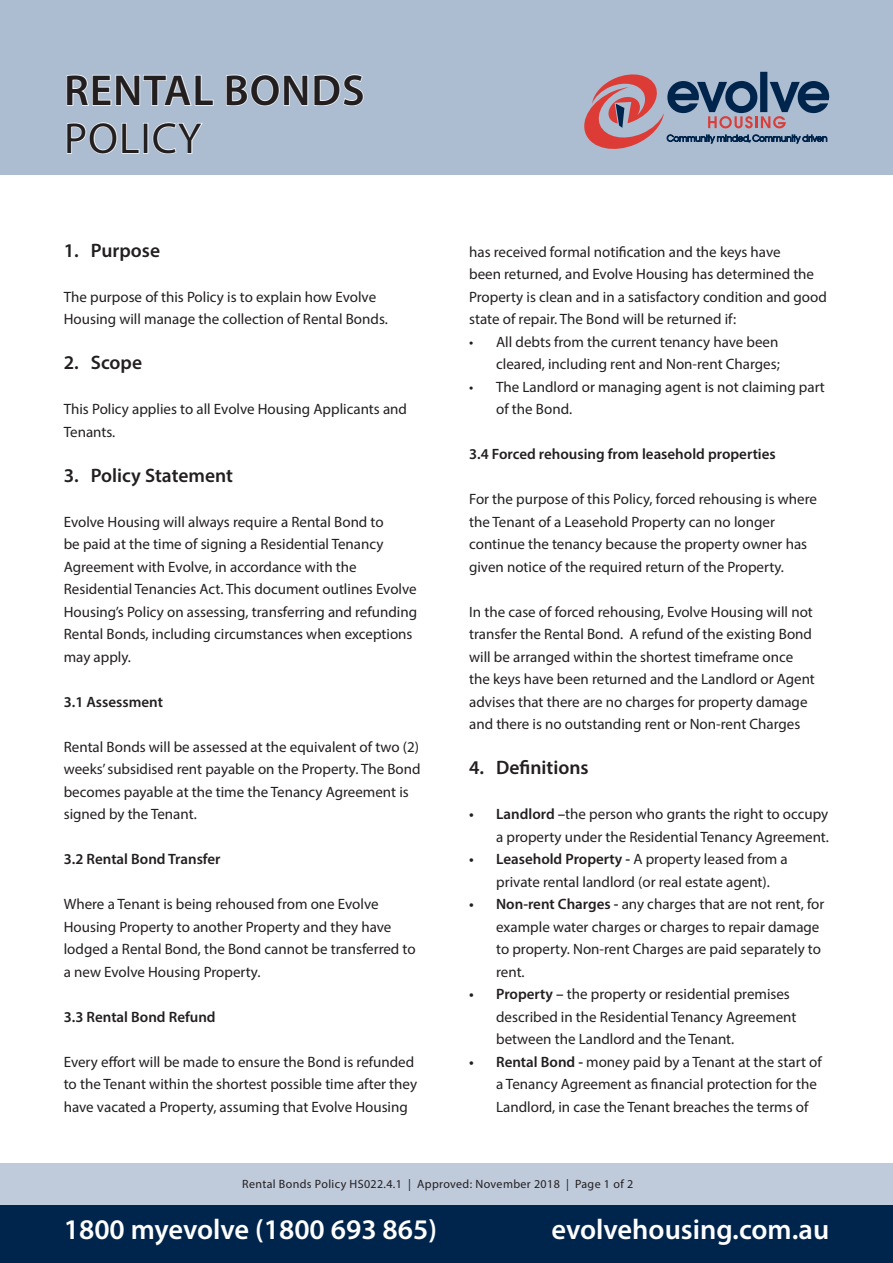
<style>
.page{position:relative;width:893px;height:1263px;background:#fff}
.page>*{position:absolute;margin:0;border:0;box-sizing:border-box;transform-origin:0 0}
.t1{font:600 43.5px "Myriad Pro";letter-spacing:.02em;color:#231f20}
.t2{font:43.5px "Myriad Pro";letter-spacing:.02em;color:#231f20}
.t3{font:600 28.5px "Myriad Pro";color:#fff}
.t4{font:600 19.5px "Myriad Pro";color:#231f20}
.t5{font:15px/22.5px "Myriad Pro";color:#231f20}
.t6{font:600 15px "Myriad Pro";color:#231f20}
.t7{font:12px "Myriad Pro";letter-spacing:.03em;color:#231f20}
.s1{font-weight:600}
</style>
<div class="page">
<div style="left:0;top:1197px;width:893px;height:66px;background:#00254c"></div>
<div style="left:0;top:1163px;width:893px;height:42px;background:#bfcadb"></div>
<div style="left:0;top:0;width:893px;height:175px;background:#acbcd1"></div>
<svg style="left:66px;top:74px;width:148px;height:32px"></svg>
<svg style="left:226px;top:74px;width:138px;height:33px"></svg>
<svg style="left:66px;top:122px;width:74px;height:33px"></svg>
<div style="left:143px;top:123px;width:5px;height:31px;border:2px solid #fff"></div>
<svg style="left:152px;top:122px;width:51px;height:32px"></svg>
<svg style="left:584px;top:71px;width:245px;height:78px"></svg>
<h1 class="t1" style="left:64px;top:63px;width:302px">RENTAL BONDS</h1>
<h1 class="t2" style="left:64px;top:111px;width:139px">POLICY</h1>
<h3 class="t4" style="left:64px;top:238px;width:98px">1. Purpose</h3>
<p class="t5" style="left:64px;top:285px;width:326px">The purpose of this Policy is to explain how Evolve<br>Housing will manage the collection of Rental Bonds.</p>
<h3 class="t4" style="left:64px;top:350px;width:80px">2. Scope</h3>
<p class="t5" style="left:64px;top:397px;width:345px">This Policy applies to all Evolve Housing Applicants and<br>Tenants.</p>
<h3 class="t4" style="left:64px;top:463px;width:171px">3. Policy Statement</h3>
<p class="t5" style="left:64px;top:510px;width:355px">Evolve Housing will always require a Rental Bond to<br>be paid at the time of signing a Residential Tenancy Agreement with Evolve, in accordance with the Residential Tenancies Act. This document outlines Evolve Housing’s Policy on assessing, transferring and refunding Rental Bonds, including circumstances when exceptions may apply.</p>
<p class="t6" style="left:64px;top:692px;width:101px">3.1 Assessment</p>
<p class="t5" style="left:64px;top:735px;width:358px">Rental Bonds will be assessed at the equivalent of two (2) weeks’ subsidised rent payable on the Property. The Bond becomes payable at the time the Tenancy Agreement is signed by the Tenant.</p>
<p class="t6" style="left:64px;top:849px;width:158px">3.2 Rental Bond Transfer</p>
<p class="t5" style="left:64px;top:892px;width:353px">Where a Tenant is being rehoused from one Evolve Housing Property to another Property and they have lodged a Rental Bond, the Bond cannot be transferred to a new Evolve Housing Property.</p>
<p class="t6" style="left:64px;top:1007px;width:153px">3.3 Rental Bond Refund</p>
<p class="t5" style="left:64px;top:1050px;width:355px">Every effort will be made to ensure the Bond is refunded to the Tenant within the shortest possible time after they have vacated a Property, assuming that Evolve Housing</p>
<p class="t5" style="left:469px;top:240px;width:359px">has received formal notification and the keys have<br>been returned, and Evolve Housing has determined the Property is clean and in a satisfactory condition and good state of repair. The Bond will be returned if:</p>
<p class="t5" style="left:469px;top:330px;width:312px;text-align:right">• All debts from the current tenancy have been cleared, including rent and Non-rent Charges;</p>
<p class="t5" style="left:496px;top:375px;width:330px;text-indent:-27px">• The Landlord or managing agent is not claiming part of the Bond.</p>
<p class="t6" style="left:469px;top:444px;width:308px">3.4 Forced rehousing from leasehold properties</p>
<p class="t5" style="left:469px;top:487px;width:349px">For the purpose of this Policy, forced rehousing is where the Tenant of a Leasehold Property can no longer continue the tenancy because the property owner has given notice of the required return of the Property.</p>
<p class="t5" style="left:469px;top:600px;width:347px">In the case of forced rehousing, Evolve Housing will not transfer the Rental Bond. A refund of the existing Bond will be arranged within the shortest timeframe once the keys have been returned and the Landlord or Agent advises that there are no charges for property damage and there is no outstanding rent or Non-rent Charges</p>
<h3 class="t4" style="left:469px;top:755px;width:121px">4. Definitions</h3>
<p class="t5" style="left:469px;top:802px;width:361px;text-align:right"><span class="s1">• Landlord –</span>the person who grants the right to occupy a property under the Residential Tenancy Agreement.</p>
<p class="t5" style="left:496px;top:847px;width:293px;text-indent:-27px"><span class="s1">• Leasehold Property -</span> A property leased from a private rental landlord (or real estate agent).</p>
<p class="t5" style="left:496px;top:892px;width:330px;text-indent:-27px"><span class="s1">• Non-rent Charges -</span> any charges that are not rent, for example water charges or charges to repair damage to property. Non-rent Charges are paid separately to rent.</p>
<p class="t5" style="left:496px;top:982px;width:302px;text-indent:-27px"><span class="s1">• Property –</span> the property or residential premises described in the Residential Tenancy Agreement between the Landlord and the Tenant.</p>
<p class="t5" style="left:496px;top:1050px;width:327px;text-indent:-27px"><span class="s1">• Rental Bond -</span> money paid by a Tenant at the start of a Tenancy Agreement as financial protection for the<br>Landlord, in case the Tenant breaches the terms of</p>
<p class="t7" style="left:242px;top:1176px;width:393px">Rental Bonds Policy HS022.4.1 | Approved: November 2018 | Page 1 of 2</p>
<h2 class="t3" style="left:64px;top:1211px;width:375px">1800 myevolve (1800 693 865)</h2>
<h2 class="t3" style="left:551px;top:1211px;width:279px">evolvehousing.com.au</h2>
</div>
